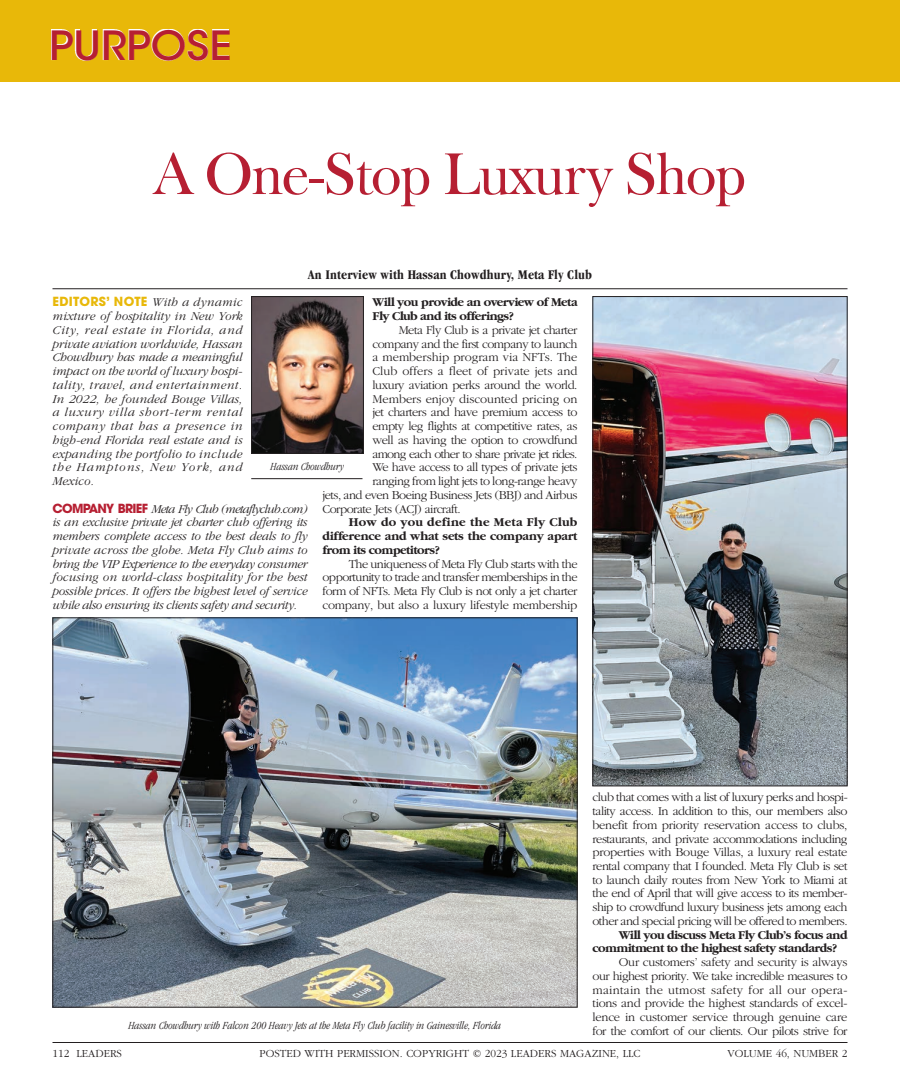
<style>
.page{position:relative;width:900px;height:1080px;background:#fff}
.page>*{position:absolute;margin:0;border:0;box-sizing:border-box;transform-origin:0 0}
.t1{font:60px "Frys Baskerville BT";letter-spacing:-.04em;color:#b61f32}
.t2{font:500 40px "ITC Avant Garde Std";color:#b61f32;scale:1.05 1}
.t3{font:700 condensed 13.75px "Garamond";letter-spacing:.01em;color:#231f20}
.t4{font:300 12.5px/13.8px "Garamond";letter-spacing:-.04em;color:#231f20;text-align:justify}
.t5{font:italic 300 12.5px/13.8px "Garamond";letter-spacing:-.005em;color:#231f20;text-align:justify}
.t6{font:700 12.5px/13.8px "Garamond";letter-spacing:-.04em;color:#231f20}
.t7{font:300 12.5px "Garamond";color:#231f20}
.t8{font:300 12.5px "Garamond";letter-spacing:-.06em;color:#231f20}
.t9{font:700 12.5px "ITC Avant Garde Pro";letter-spacing:.02em;color:#e8b809}
.t10{font:italic 300 condensed 11.25px "Garamond";color:#231f20}
.t11{font:300 11.25px "Garamond";color:#231f20}
.s1{font-family:"Garamond";font-weight:300;font-style:italic;color:#231f20}
.s2{font-family:"ITC Avant Garde Pro";font-weight:700;font-style:normal;color:#b61f32}
</style>
<div class="page">
<div style="left:0;top:0;width:900px;height:81px;background:#e8b809"></div>
<img style="left:51px;top:29px;width:178px;height:31px">
<img style="left:253px;top:298px;width:109px;height:154px">
<div style="left:251px;top:296px;width:113px;height:158px;border:1px solid #231f20"></div>
<hr style="left:251px;top:478px;width:111px;height:1px;background:#231f20">
<hr style="left:52px;top:288px;width:796px;height:1px;background:#231f20">
<img style="left:54px;top:620px;width:522px;height:386px">
<img style="left:594px;top:298px;width:252px;height:486px">
<div style="left:592px;top:296px;width:256px;height:490px;border:1px solid #231f20"></div>
<hr style="left:52px;top:1042px;width:796px;height:1px;background:#231f20">
<h2 class="t2" style="left:49px;top:21px;width:175px">PURPOSE</h2>
<h1 class="t1" style="left:154px;top:136px;width:594px">A One-Stop Luxury Shop</h1>
<p class="t3" style="left:308px;top:267px;width:286px">An Interview with Hassan Chowdhury, Meta Fly Club</p>
<p class="t9" style="left:52px;top:293px;width:191px">EDITORS’ NOTE <span class="s1">With a dynamic</span></p>
<p class="t5" style="left:52px;top:309px;width:192px">mixture of hospitality in New York City, real estate in Florida, and private aviation worldwide, Hassan Chowdhury has made a meaningful impact on the world of luxury hospi&shy;tality, travel, and entertainment.<br>In 2022, he founded Bouge Villas, a luxury villa short-term rental company that has a presence in high-end Florida real estate and is expanding the portfolio to include the Hamptons, New York, and Mexico.</p>
<p class="t5" style="left:52px;top:502px;width:257px"><span class="s2">COMPANY BRIEF</span> Meta Fly Club (metaflyclub.com) is an exclusive private jet charter club offering its members complete access to the best deals to fly private across the globe. Meta Fly Club aims to bring the VIP Experience to the everyday consumer focusing on world-class hospitality for the best possible prices. It offers the highest level of service while also ensuring its clients safety and security.</p>
<p class="t6" style="left:372px;top:296px;width:207px">Will you provide an overview of Meta<br>Fly Club and its offerings?</p>
<p class="t4" style="left:399px;top:323px;width:180px">Meta Fly Club is a private jet charter</p>
<p class="t4" style="left:372px;top:337px;width:206px">company and the first company to launch</p>
<p class="t7" style="left:372px;top:351px;width:207px">a membership program via NFTs. The</p>
<p class="t7" style="left:372px;top:364px;width:207px">Club offers a fleet of private jets and</p>
<p class="t4" style="left:372px;top:378px;width:207px">luxury aviation perks around the world.</p>
<p class="t7" style="left:372px;top:392px;width:207px">Members enjoy discounted pricing on</p>
<p class="t4" style="left:372px;top:406px;width:206px">jet charters and have premium access to</p>
<p class="t4" style="left:372px;top:419px;width:206px">empty leg flights at competitive rates, as</p>
<p class="t4" style="left:372px;top:433px;width:207px">well as having the option to crowdfund</p>
<p class="t8" style="left:372px;top:447px;width:206px">among each other to share private jet rides.</p>
<p class="t4" style="left:372px;top:461px;width:207px">We have access to all types of private jets</p>
<p class="t4" style="left:372px;top:474px;width:207px">ranging from light jets to long-range heavy</p>
<p class="t4" style="left:322px;top:488px;width:257px">jets, and even Boeing Business Jets (BBJ) and Airbus</p>
<p class="t4" style="left:322px;top:502px;width:140px">Corporate Jets (ACJ) aircraft.</p>
<p class="t6" style="left:322px;top:516px;width:257px;text-align:justify;text-indent:26px">How do you define the Meta Fly Club difference and what sets the company apart from its competitors?</p>
<p class="t4" style="left:322px;top:557px;width:257px;text-indent:26px">The uniqueness of Meta Fly Club starts with the opportunity to trade and transfer memberships in the form of NFTs. Meta Fly Club is not only a jet charter company, but also a luxury lifestyle membership</p>
<p class="t10" style="left:271px;top:460px;width:75px">Hassan Chowdhury</p>
<p class="t10" style="left:128px;top:1019px;width:374px">Hassan Chowdhury with Falcon 200 Heavy Jets at the Meta Fly Club facility in Gainesville, Florida</p>
<p class="t4" style="left:592px;top:791px;width:257px">club that comes with a list of luxury perks and hospi&shy;tality access. In addition to this, our members also benefit from priority reservation access to clubs, restaurants, and private accommodations including properties with Bouge Villas, a luxury real estate rental company that I founded. Meta Fly Club is set to launch daily routes from New York to Miami at the end of April that will give access to its member&shy;ship to crowdfund luxury business jets among each other and special pricing will be offered to members.</p>
<p class="t6" style="left:592px;top:928px;width:257px;text-indent:26px">Will you discuss Meta Fly Club’s focus and commitment to the highest safety standards?</p>
<p class="t4" style="left:592px;top:956px;width:257px;text-indent:26px">Our customers’ safety and security is always our highest priority. We take incredible measures to maintain the utmost safety for all our opera&shy;tions and provide the highest standards of excel&shy;lence in customer service through genuine care for the comfort of our clients. Our pilots strive for</p>
<p class="t11" style="left:52px;top:1048px;width:71px">112 LEADERS</p>
<p class="t11" style="left:259px;top:1048px;width:383px">POSTED WITH PERMISSION. COPYRIGHT © 2023 LEADERS MAGAZINE, LLC</p>
<p class="t11" style="left:728px;top:1048px;width:121px">VOLUME 46, NUMBER 2</p>
</div>
